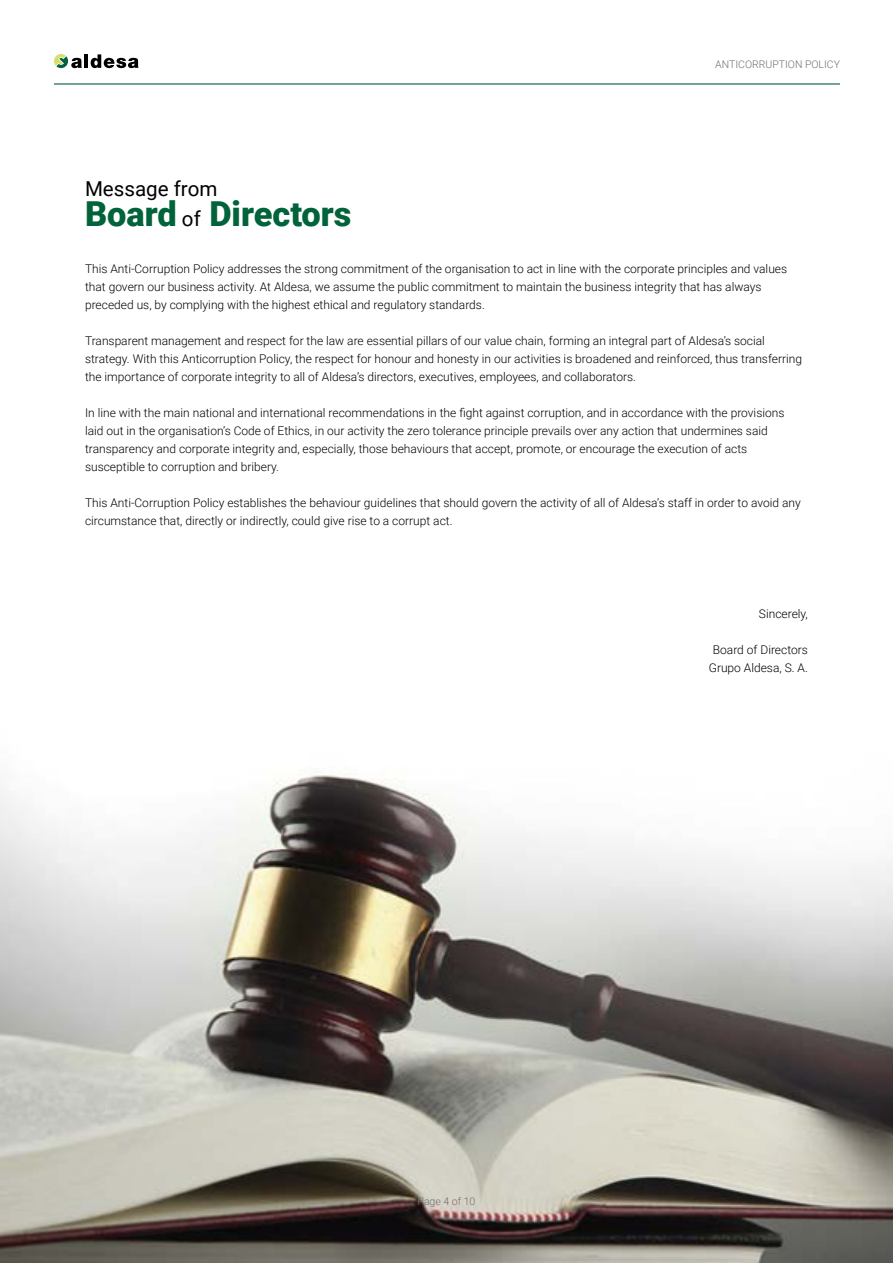
<style>
.page{position:relative;width:893px;height:1263px;background:#fff}
.page>*{position:absolute;margin:0;border:0;box-sizing:border-box;transform-origin:0 0}
.t1{font:900 34.35px "Roboto";color:#00633a}
.t2{font:20.55px "Roboto";color:#000}
.t3{font:300 12px/18px "Roboto";color:#000}
.t4{font:300 10.5px "Roboto";color:#706f6f}
.s1{font-weight:400;font-size:20.55px;color:#000}
</style>
<div class="page">
<img style="left:0;top:61px;width:893px;height:1202px">
<hr style="left:84px;top:54px;width:4px;height:14px;background:#000">
<svg style="left:91px;top:54px;width:48px;height:14px"></svg>
<svg style="left:54px;top:54px;width:28px;height:14px"></svg>
<hr style="left:54px;top:83px;width:786px;height:2px;background:#00633a">
<h2 class="t2" style="left:85px;top:174px;width:134px">Message from</h2>
<h1 class="t1" style="left:85px;top:189px;width:268px">Board <span class="s1">of</span> Directors</h1>
<p class="t4" style="left:715px;top:57px;width:126px">ANTICORRUPTION POLICY</p>
<p class="t3" style="left:85px;top:260px;width:704px">This Anti-Corruption Policy addresses the strong commitment of the organisation to act in line with the corporate principles and values that govern our business activity. At Aldesa, we assume the public commitment to maintain the business integrity that has always preceded us, by complying with the highest ethical and regulatory standards.</p>
<p class="t3" style="left:85px;top:332px;width:718px">Transparent management and respect for the law are essential pillars of our value chain, forming an integral part of Aldesa’s social strategy. With this Anticorruption Policy, the respect for honour and honesty in our activities is broadened and reinforced, thus transferring the importance of corporate integrity to all of Aldesa’s directors, executives, employees, and collaborators.</p>
<p class="t3" style="left:85px;top:404px;width:701px">In line with the main national and international recommendations in the fight against corruption, and in accordance with the provisions laid out in the organisation’s Code of Ethics, in our activity the zero tolerance principle prevails over any action that undermines said transparency and corporate integrity and, especially, those behaviours that accept, promote, or encourage the execution of acts susceptible to corruption and bribery.</p>
<p class="t3" style="left:85px;top:494px;width:717px">This Anti-Corruption Policy establishes the behaviour guidelines that should govern the activity of all of Aldesa’s staff in order to avoid any circumstance that, directly or indirectly, could give rise to a corrupt act.</p>
<p class="t4" style="left:418px;top:1194px;width:59px">Page 4 of 10</p>
<p class="t3" style="left:759px;top:604px;width:50px">Sincerely,</p>
<p class="t3" style="left:709px;top:640px;width:101px;text-align:center">Board of Directors<br>Grupo Aldesa, S. A.</p>
</div>
